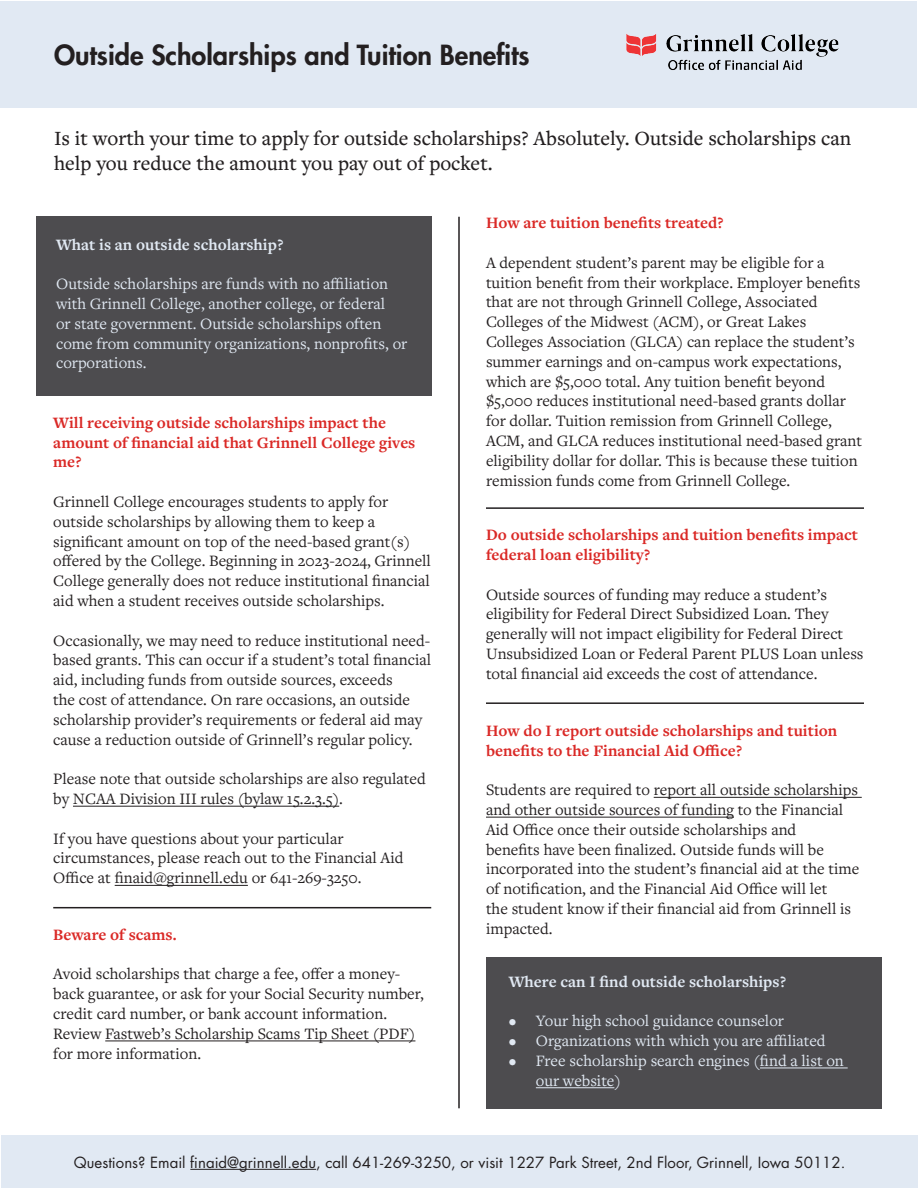
<style>
.page{position:relative;width:918px;height:1188px;background:#fff}
.page>*{position:absolute;margin:0;border:0;box-sizing:border-box;transform-origin:0 0}
.t1{font:800 27px "Futura LT Pro";color:#231f20}
.Tag_Line{font:500 21px/25.2px "Freight Text Pro";color:#231f20}
.Paragraph{font:16.5px/19.8px "Freight Text Pro";color:#231f20}
.Callout_Paragraph{font:16.5px/19.8px "Freight Text Pro";color:#e1e9f3}
.Heading_2{font:700 16.5px/19.8px "Freight Text Pro";color:#da2926}
.Callout_Heading_2{font:700 16.5px "Freight Text Pro";color:#e1e9f3}
.t2{font:15px "Futura LT Pro";color:#231f20}
</style>
<div class="page">
<div style="left:2px;top:1136px;width:916px;height:52px;background:#e1e9f3"></div>
<div style="left:1px;top:1px;width:916px;height:106px;background:#e1e9f3"></div>
<hr style="left:190px;top:1169px;width:126px;height:1px;background:#231f20">
<img style="left:626px;top:34px;width:213px;height:36px">
<div style="left:36px;top:217px;width:395px;height:179px;background:#4d4c4f"></div>
<hr style="left:486px;top:507px;width:378px;height:2px;background:#231f20">
<div style="left:486px;top:957px;width:395px;height:151px;background:#4d4c4f"></div>
<hr style="left:760px;top:1068px;width:88px;height:1px;background:#e1e9f3">
<hr style="left:536px;top:1087px;width:78px;height:1px;background:#e1e9f3">
<hr style="left:458px;top:217px;width:2px;height:891px;background:#231f20">
<hr style="left:73px;top:806px;width:266px;height:1px;background:#231f20">
<hr style="left:115px;top:885px;width:133px;height:1px;background:#231f20">
<hr style="left:53px;top:907px;width:378px;height:1px;background:#231f20">
<hr style="left:105px;top:1041px;width:310px;height:1px;background:#231f20">
<hr style="left:486px;top:702px;width:378px;height:2px;background:#231f20">
<hr style="left:654px;top:797px;width:208px;height:1px;background:#231f20">
<hr style="left:486px;top:817px;width:248px;height:1px;background:#231f20">
<h1 class="t1" style="left:54px;top:34px;width:477px">Outside Scholarships and Tuition Benefits</h1>
<p class="Tag_Line" style="left:54px;top:125px;width:799px">Is it worth your time to apply for outside scholarships? Absolutely. Outside scholarships can help you reduce the amount you pay out of pocket.</p>
<h2 class="Callout_Heading_2" style="left:56px;top:233px;width:229px">What is an outside scholarship?</h2>
<p class="Callout_Paragraph" style="left:56px;top:273px;width:353px">Outside scholarships are funds with no affiliation with Grinnell College, another college, or federal<br>or state government. Outside scholarships often come from community organizations, nonprofits, or corporations.</p>
<h2 class="Heading_2" style="left:53px;top:412px;width:364px">Will receiving outside scholarships impact the amount of financial aid that Grinnell College gives me?</h2>
<p class="Paragraph" style="left:53px;top:491px;width:379px">Grinnell College encourages students to apply for outside scholarships by allowing them to keep a significant amount on top of the need-based grant(s) offered by the College. Beginning in 2023-2024, Grinnell College generally does not reduce institutional financial aid when a student receives outside scholarships.</p>
<p class="Paragraph" style="left:53px;top:630px;width:380px">Occasionally, we may need to reduce institutional need&shy;based grants. This can occur if a student’s total financial aid, including funds from outside sources, exceeds<br>the cost of attendance. On rare occasions, an outside scholarship provider’s requirements or federal aid may cause a reduction outside of Grinnell’s regular policy.</p>
<p class="Paragraph" style="left:53px;top:768px;width:374px">Please note that outside scholarships are also regulated by NCAA Division III rules (bylaw 15.2.3.5).</p>
<p class="Paragraph" style="left:53px;top:828px;width:352px">If you have questions about your particular circumstances, please reach out to the Financial Aid<br>Office at finaid@grinnell.edu or 641-269-3250.</p>
<h2 class="Heading_2" style="left:53px;top:924px;width:125px">Beware of scams.</h2>
<p class="Paragraph" style="left:53px;top:964px;width:372px">Avoid scholarships that charge a fee, offer a money&shy;back guarantee, or ask for your Social Security number, credit card number, or bank account information.<br>Review Fastweb’s Scholarship Scams Tip Sheet (PDF)</p>
<p class="Paragraph" style="left:53px;top:1043px;width:149px">for more information.</p>
<h2 class="Heading_2" style="left:486px;top:213px;width:239px">How are tuition benefits treated?</h2>
<p class="Paragraph" style="left:486px;top:252px;width:378px">A dependent student’s parent may be eligible for a tuition benefit from their workplace. Employer benefits that are not through Grinnell College, Associated Colleges of the Midwest (ACM), or Great Lakes Colleges Association (GLCA) can replace the student’s summer earnings and on-campus work expectations, which are $5,000 total. Any tuition benefit beyond $5,000 reduces institutional need-based grants dollar for dollar. Tuition remission from Grinnell College, ACM, and GLCA reduces institutional need-based grant eligibility dollar for dollar. This is because these tuition remission funds come from Grinnell College.</p>
<h2 class="Heading_2" style="left:486px;top:525px;width:374px">Do outside scholarships and tuition benefits impact federal loan eligibility?</h2>
<p class="Paragraph" style="left:486px;top:584px;width:379px">Outside sources of funding may reduce a student’s eligibility for Federal Direct Subsidized Loan. They generally will not impact eligibility for Federal Direct Unsubsidized Loan or Federal Parent PLUS Loan unless total financial aid exceeds the cost of attendance.</p>
<h2 class="Heading_2" style="left:486px;top:720px;width:353px">How do I report outside scholarships and tuition benefits to the Financial Aid Office?</h2>
<p class="Paragraph" style="left:486px;top:779px;width:374px">Students are required to report all outside scholarships</p>
<p class="Paragraph" style="left:486px;top:799px;width:375px">and other outside sources of funding to the Financial Aid Office once their outside scholarships and<br>benefits have been finalized. Outside funds will be incorporated into the student’s financial aid at the time of notification, and the Financial Aid Office will let<br>the student know if their financial aid from Grinnell is impacted.</p>
<h2 class="Callout_Heading_2" style="left:509px;top:970px;width:279px">Where can I find outside scholarships?</h2>
<p class="Callout_Paragraph" style="left:509px;top:1010px;width:277px">• Your high school guidance counselor</p>
<p class="Callout_Paragraph" style="left:509px;top:1030px;width:318px">• Organizations with which you are affiliated</p>
<p class="Callout_Paragraph" style="left:536px;top:1050px;width:310px;text-indent:-27px">• Free scholarship search engines (find a list on our website)</p>
<p class="t2" style="left:74px;top:1152px;width:773px">Questions? Email finaid@grinnell.edu, call 641-269-3250, or visit 1227 Park Street, 2nd Floor, Grinnell, Iowa 50112.</p>
</div>
